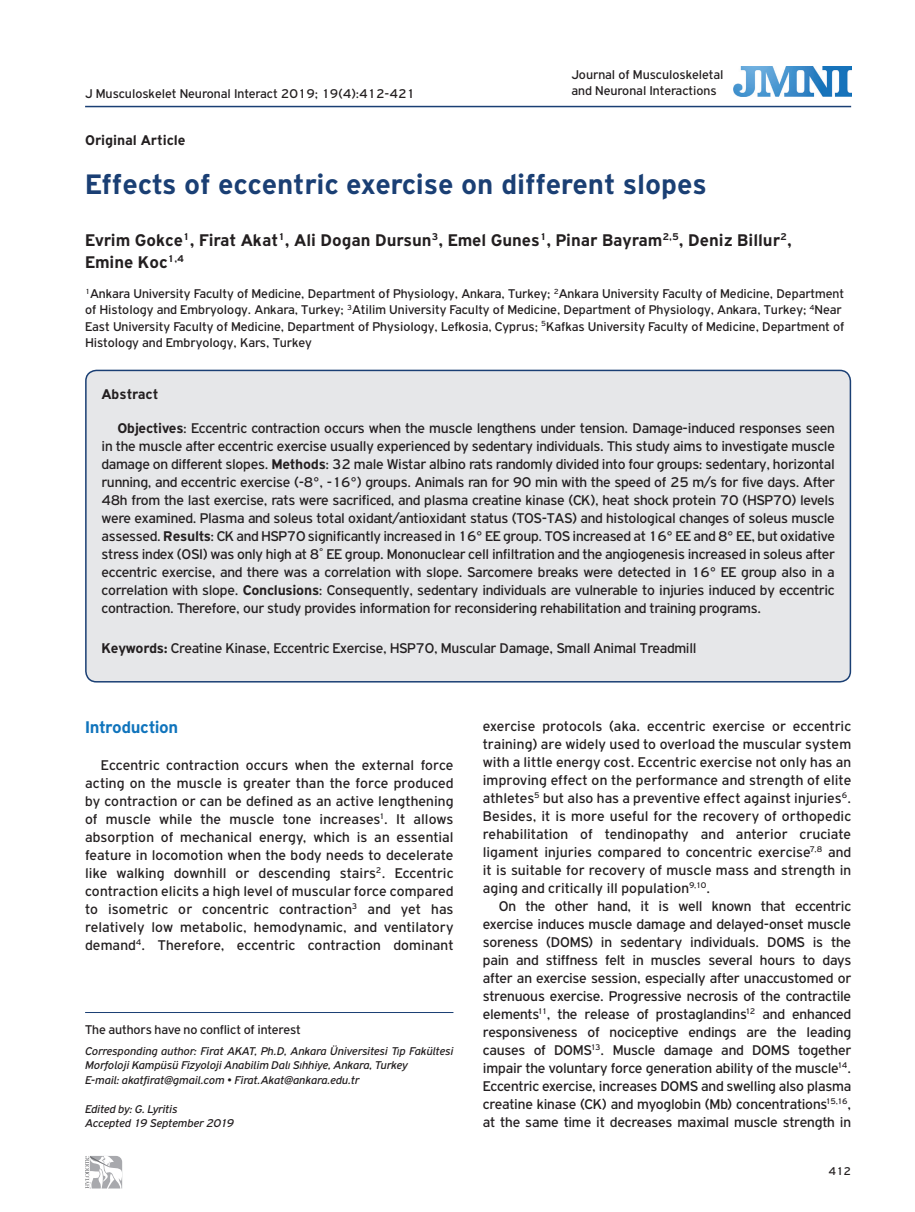
<style>
.page{position:relative;width:915px;height:1212px;background:#fff}
.page>*{position:absolute;margin:0;border:0;box-sizing:border-box;transform-origin:0 0}
.t1{font:700 30px "PF Highway Gothic";color:#1a3f74}
.t2{font:700 18px/21.6px "PF Highway Gothic";color:#231f20}
.t3{font:700 18px "PF Highway Gothic";letter-spacing:-.02em;color:#1074bc}
.t4{font:15px/18px "PF Highway Gothic";letter-spacing:-.015em;color:#231f20;text-align:justify}
.t5{font:700 15px "PF Highway Gothic";color:#231f20}
.t6{font:13.5px/16.2px "PF Highway Gothic";color:#231f20}
.t7{font:italic 12px/14.4px "PF Highway Gothic";letter-spacing:-.01em;color:#231f20}
.t8{font:12px "PF Highway Gothic";color:#231f20}
.s1{font-weight:700}
.s2{font-family:"Myriad Pro"}
</style>
<div class="page">
<hr style="left:85px;top:106px;width:765px;height:1px;background:#1a3f74">
<div style="left:86px;top:370px;width:764px;height:312px;background:#e6e7e9;border-radius:11px"></div>
<div style="left:85px;top:370px;width:765px;height:312px;border:2px solid #1a3f74;border-radius:11px"></div>
<hr style="left:85px;top:1012px;width:368px;height:1px;background:#1a3f74">
<img style="left:733px;top:66px;width:118px;height:31px">
<svg style="left:85px;top:1156px;width:38px;height:33px"></svg>
<p class="t6" style="left:571px;top:66px;width:153px">Journal of Musculoskeletal</p>
<p class="t6" style="left:85px;top:85px;width:331px">J Musculoskelet Neuronal Interact 2019; 19(4):412-421</p>
<p class="t6" style="left:571px;top:82px;width:146px">and Neuronal Interactions</p>
<p class="t5" style="left:85px;top:132px;width:102px">Original Article</p>
<h1 class="t1" style="left:85px;top:168px;width:623px">Effects of eccentric exercise on different slopes</h1>
<p class="t2" style="left:85px;top:229px;width:708px">Evrim Gokce<sup>1</sup>, Firat Akat<sup>1</sup>, Ali Dogan Dursun<sup>3</sup>, Emel Gunes<sup>1</sup>, Pinar Bayram<sup>2,5</sup>, Deniz Billur<sup>2</sup>,<br>Emine Koc<sup>1,4</sup></p>
<p class="t6" style="left:85px;top:286px;width:760px"><sup>1</sup>Ankara University Faculty of Medicine, Department of Physiology, Ankara, Turkey; <sup>2</sup>Ankara University Faculty of Medicine, Department of Histology and Embryology. Ankara, Turkey; <sup>3</sup>Atilim University Faculty of Medicine, Department of Physiology, Ankara, Turkey; <sup>4</sup>Near East University Faculty of Medicine, Department of Physiology, Lefkosia, Cyprus; <sup>5</sup>Kafkas University Faculty of Medicine, Department of Histology and Embryology, Kars, Turkey</p>
<p class="t5" style="left:101px;top:386px;width:58px">Abstract</p>
<p class="t4" style="left:101px;top:419px;width:734px;text-indent:16px"><span class="s1">Objectives</span>: Eccentric contraction occurs when the muscle lengthens under tension. Damage-induced responses seen in the muscle after eccentric exercise usually experienced by sedentary individuals. This study aims to investigate muscle damage on different slopes. <span class="s1">Methods</span>: 32 male Wistar albino rats randomly divided into four groups: sedentary, horizontal running, and eccentric exercise (-8°, -16°) groups. Animals ran for 90 min with the speed of 25 m/s for five days. After 48h from the last exercise, rats were sacrificed, and plasma creatine kinase (CK), heat shock protein 70 (HSP70) levels were examined. Plasma and soleus total oxidant/antioxidant status (TOS-TAS) and histological changes of soleus muscle assessed. <span class="s1">Results</span>: CK and HSP70 significantly increased in 16° EE group. TOS increased at 16° EE and 8° EE, but oxidative stress index (OSI) was only high at 8<span class="s2">˚</span> EE group. Mononuclear cell infiltration and the angiogenesis increased in soleus after eccentric exercise, and there was a correlation with slope. Sarcomere breaks were detected in 16° EE group also in a correlation with slope. <span class="s1">Conclusions</span>: Consequently, sedentary individuals are vulnerable to injuries induced by eccentric contraction. Therefore, our study provides information for reconsidering rehabilitation and training programs.</p>
<p class="t4" style="left:101px;top:639px;width:596px"><span class="s1">Keywords:</span> Creatine Kinase, Eccentric Exercise, HSP70, Muscular Damage, Small Animal Treadmill</p>
<p class="t3" style="left:85px;top:717px;width:95px">Introduction</p>
<p class="t4" style="left:85px;top:756px;width:370px;text-indent:16px">Eccentric contraction occurs when the external force acting on the muscle is greater than the force produced by contraction or can be defined as an active lengthening of muscle while the muscle tone increases<sup>1</sup>. It allows absorption of mechanical energy, which is an essential feature in locomotion when the body needs to decelerate like walking downhill or descending stairs<sup>2</sup>. Eccentric contraction elicits a high level of muscular force compared to isometric or concentric contraction<sup>3</sup> and yet has relatively low metabolic, hemodynamic, and ventilatory demand<sup>4</sup>. Therefore, eccentric contraction dominant</p>
<p class="t6" style="left:85px;top:1021px;width:217px">The authors have no conflict of interest</p>
<p class="t7" style="left:85px;top:1044px;width:370px">Corresponding author: Firat AKAT, Ph.D, Ankara Üniversitesi T<span class="s2">ı</span>p Fakültesi<br>Morfoloji Kampüsü Fizyoloji Anabilim Dal<span class="s2">ı</span> S<span class="s2">ı</span>hhiye, Ankara, Turkey<br>E-mail: akatfirat@gmail.com • Firat.Akat@ankara.edu.tr</p>
<p class="t7" style="left:85px;top:1101px;width:150px">Edited by: G. Lyritis<br>Accepted 19 September 2019</p>
<p class="t4" style="left:482px;top:717px;width:370px">exercise protocols (aka. eccentric exercise or eccentric training) are widely used to overload the muscular system with a little energy cost. Eccentric exercise not only has an improving effect on the performance and strength of elite athletes<sup>5</sup> but also has a preventive effect against injuries<sup>6</sup>.<br>Besides, it is more useful for the recovery of orthopedic rehabilitation of tendinopathy and anterior cruciate ligament injuries compared to concentric exercise<sup>7,8</sup> and it is suitable for recovery of muscle mass and strength in aging and critically ill population<sup>9,10</sup>.</p>
<p class="t4" style="left:482px;top:897px;width:370px;text-indent:16px">On the other hand, it is well known that eccentric exercise induces muscle damage and delayed-onset muscle soreness (DOMS) in sedentary individuals. DOMS is the pain and stiffness felt in muscles several hours to days after an exercise session, especially after unaccustomed or strenuous exercise. Progressive necrosis of the contractile elements<sup>11</sup>, the release of prostaglandins<sup>12</sup> and enhanced responsiveness of nociceptive endings are the leading causes of DOMS<sup>13</sup>. Muscle damage and DOMS together impair the voluntary force generation ability of the muscle<sup>14</sup>.<br>Eccentric exercise, increases DOMS and swelling also plasma creatine kinase (CK) and myoglobin (Mb) concentrations<sup>15,16</sup>, at the same time it decreases maximal muscle strength in</p>
<p class="t8" style="left:828px;top:1165px;width:24px">412</p>
</div>
